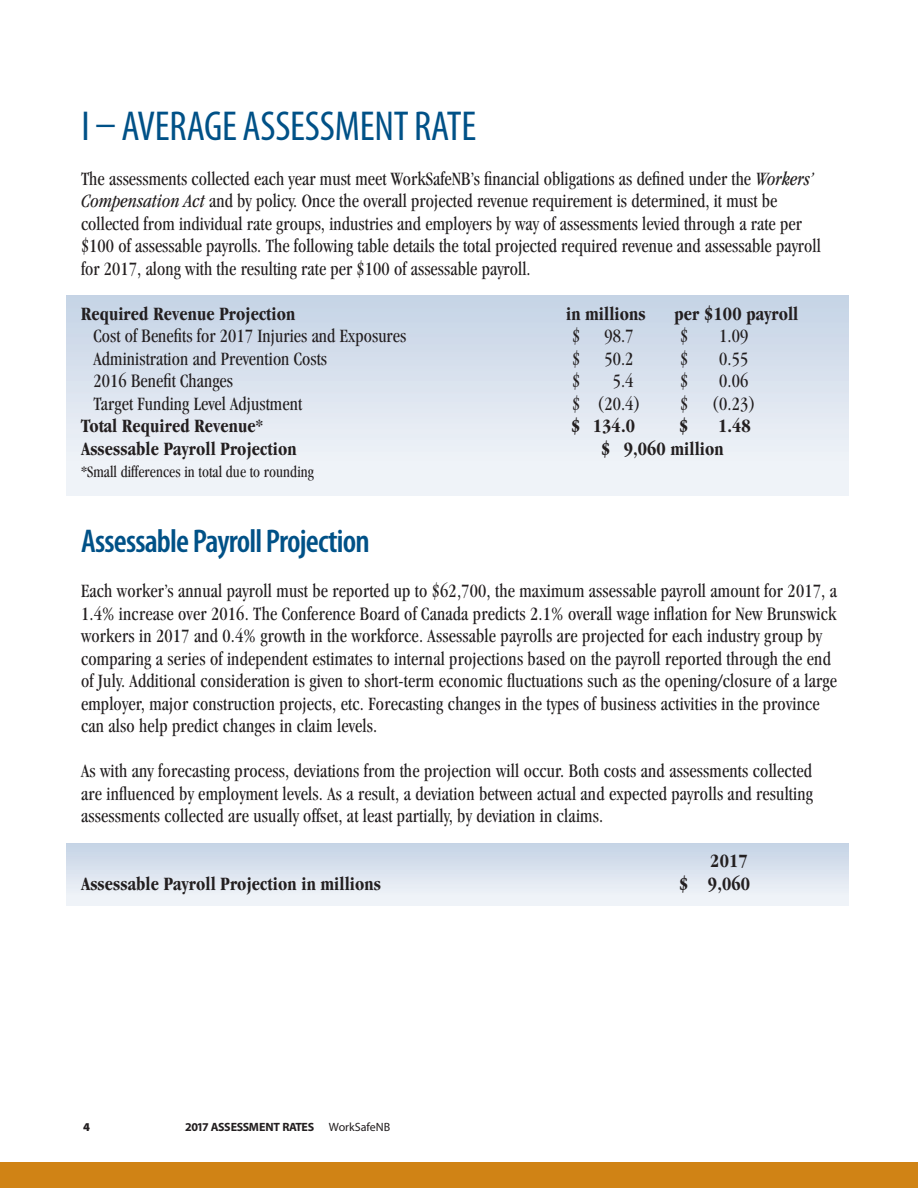
<style>
.page{position:relative;width:918px;height:1188px;background:#fff}
.page>*{position:absolute;margin:0;border:0;box-sizing:border-box;transform-origin:0 0}
.Headings{font:condensed 42px "Myriad Pro";letter-spacing:-.005em;color:#005187}
.Heading-Technique{font:600 condensed 33px "Myriad Pro";letter-spacing:-.025em;color:#005187}
.Body{font:condensed 19.5px/22.5px "Garamond";letter-spacing:.01em;color:#231f20;scale:.95 1}
.Body-2{font:700 condensed 19.5px "Garamond";letter-spacing:.005em;color:#231f20;scale:.95 1}
.Body-3{font:condensed 16.5px "Garamond";letter-spacing:.005em;color:#231f20;scale:.95 1}
.t1{font:700 12px "Myriad Pro";letter-spacing:-.03em;color:#231f20}
.t2{font:900 12px "Myriad Pro";color:#231f20}
.s1{font-style:italic}
.s2{font-weight:400}
</style>
<div class="page">
<div style="left:0;top:1162px;width:918px;height:26px;background:#d08315"></div>
<div style="left:67px;top:296px;width:782px;height:199px;background:linear-gradient(to bottom,#c6d3e6,#f5f7fa)"></div>
<div style="left:67px;top:843px;width:782px;height:63px;background:linear-gradient(to bottom,#c5d3e5,#f5f7fa)"></div>
<p class="Headings" style="left:81px;top:103px;width:396px">I – AVERAGE ASSESSMENT RATE</p>
<p class="Body" style="left:81px;top:167px;width:780px">The assessments collected each year must meet WorkSafeNB’s financial obligations as defined under the <span class="s1">Workers’ Compensation Act</span> and by policy. Once the overall projected revenue requirement is determined, it must be collected from individual rate groups, industries and employers by way of assessments levied through a rate per $100 of assessable payrolls. The following table details the total projected required revenue and assessable payroll for 2017, along with the resulting rate per $100 of assessable payroll.</p>
<p class="Body-2" style="left:81px;top:302px;width:227px">Required Revenue Projection</p>
<p class="Body-2" style="left:566px;top:302px;width:85px">in millions</p>
<p class="Body-2" style="left:675px;top:302px;width:132px">per $100 payroll</p>
<p class="Body" style="left:94px;top:324px;width:331px">Cost of Benefits for 2017 Injuries and Exposures</p>
<p class="Body" style="left:572px;top:324px;width:66px">$ 98.7</p>
<p class="Body" style="left:680px;top:324px;width:10px">$</p>
<p class="Body" style="left:719px;top:324px;width:32px">1.09</p>
<p class="Body" style="left:94px;top:347px;width:247px">Administration and Prevention Costs</p>
<p class="Body" style="left:572px;top:347px;width:66px">$ 50.2</p>
<p class="Body" style="left:680px;top:347px;width:10px">$</p>
<p class="Body" style="left:719px;top:347px;width:32px">0.55</p>
<p class="Body" style="left:94px;top:369px;width:148px">2016 Benefit Changes</p>
<p class="Body" style="left:572px;top:369px;width:10px">$</p>
<p class="Body" style="left:613px;top:369px;width:23px">5.4</p>
<p class="Body" style="left:680px;top:369px;width:10px">$</p>
<p class="Body" style="left:719px;top:369px;width:32px">0.06</p>
<p class="Body" style="left:94px;top:392px;width:221px">Target Funding Level Adjustment</p>
<p class="Body" style="left:572px;top:392px;width:74px">$ (20.4)</p>
<p class="Body" style="left:680px;top:392px;width:81px">$ (0.23)</p>
<p class="Body-2" style="left:81px;top:415px;width:193px">Total Required Revenue*</p>
<p class="Body-2" style="left:571px;top:415px;width:69px">$ 134.0</p>
<p class="Body-2" style="left:679px;top:415px;width:11px">$</p>
<p class="Body-2" style="left:718px;top:415px;width:36px">1.48</p>
<p class="Body-2" style="left:81px;top:437px;width:228px">Assessable Payroll Projection</p>
<p class="Body-2" style="left:601px;top:437px;width:131px">$ 9,060 million</p>
<p class="Body-3" style="left:81px;top:463px;width:247px">*Small differences in total due to rounding</p>
<p class="Heading-Technique" style="left:81px;top:523px;width:290px">Assessable Payroll Projection</p>
<p class="Body" style="left:81px;top:579px;width:797px">Each worker’s annual payroll must be reported up to $62,700, the maximum assessable payroll amount for 2017, a 1.4% increase over 2016. The Conference Board of Canada predicts 2.1% overall wage inflation for New Brunswick workers in 2017 and 0.4% growth in the workforce. Assessable payrolls are projected for each industry group by comparing a series of independent estimates to internal projections based on the payroll reported through the end of July. Additional consideration is given to short-term economic fluctuations such as the opening/closure of a large employer, major construction projects, etc. Forecasting changes in the types of business activities in the province can also help predict changes in claim levels.</p>
<p class="Body" style="left:81px;top:759px;width:772px;text-align:justify">As with any forecasting process, deviations from the projection will occur. Both costs and assessments collected are influenced by employment levels. As a result, a deviation between actual and expected payrolls and resulting assessments collected are usually offset, at least partially, by deviation in claims.</p>
<p class="Body-2" style="left:710px;top:850px;width:41px">2017</p>
<p class="Body-2" style="left:81px;top:872px;width:317px">Assessable Payroll Projection in millions</p>
<p class="Body-2" style="left:679px;top:872px;width:76px">$ 9,060</p>
<p class="t2" style="left:83px;top:1120px;width:8px">4</p>
<p class="t1" style="left:185px;top:1120px;width:207px">2017 ASSESSMENT RATES <span class="s2">WorkSafeNB</span></p>
</div>
